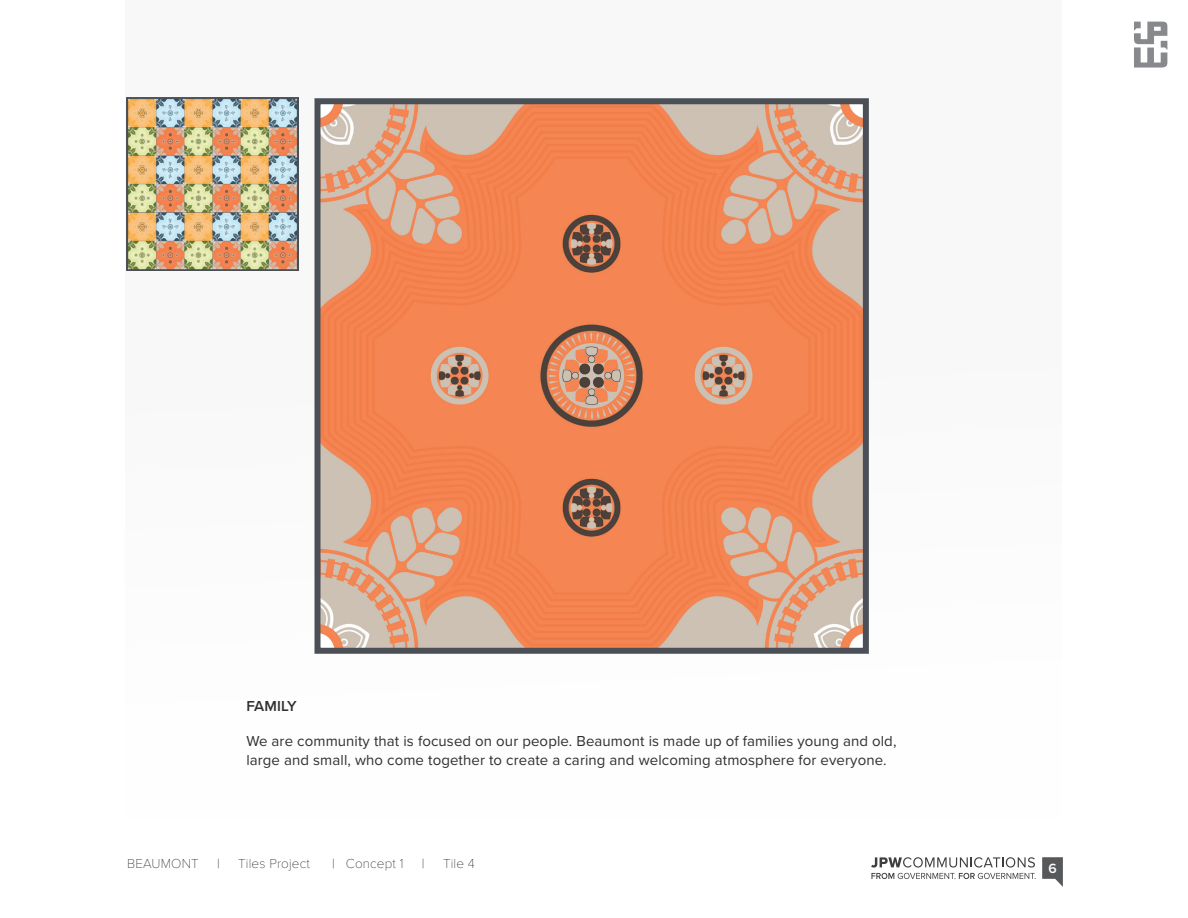
<style>
.page{position:relative;width:1188px;height:918px;background:#fff}
.page>*{position:absolute;margin:0;border:0;box-sizing:border-box;transform-origin:0 0}
.t1{font:15px/19.5px "Proxima Nova";letter-spacing:.005em;color:#312f30}
.t2{font:600 15px "Proxima Nova";letter-spacing:.005em;color:#312f30}
.t3{font:600 13.8px "Proxima Nova";color:#fff}
.t4{font:100 13.5px "Proxima Nova T";letter-spacing:.01em;color:#231f20}
</style>
<div class="page">
<svg style="left:1042px;top:857px;width:21px;height:30px"></svg>
<svg style="left:871px;top:857px;width:165px;height:22px"></svg>
<svg style="left:1134px;top:22px;width:33px;height:46px"></svg>
<div style="left:126px;top:0;width:936px;height:818px;background:#f8f8f9"></div>
<img style="left:322px;top:105px;width:540px;height:542px">
<div style="left:315px;top:98px;width:554px;height:556px;border:6px solid #4a5056"></div>
<img style="left:126px;top:98px;width:173px;height:172px">
<p class="t2" style="left:246px;top:695px;width:52px">FAMILY</p>
<p class="t1" style="left:246px;top:730px;width:652px">We are community that is focused on our people. Beaumont is made up of families young and old, large and small, who come together to create a caring and welcoming atmosphere for everyone.</p>
<p class="t4" style="left:127px;top:853px;width:73px">BEAUMONT</p>
<p class="t4" style="left:217px;top:853px;width:4px">|</p>
<p class="t4" style="left:238px;top:853px;width:73px">Tiles Project</p>
<p class="t4" style="left:332px;top:853px;width:73px">| Concept 1</p>
<p class="t4" style="left:422px;top:853px;width:4px">|</p>
<p class="t4" style="left:443px;top:853px;width:33px">Tile 4</p>
<p class="t3" style="left:1048px;top:858px;width:10px">6</p>
</div>
